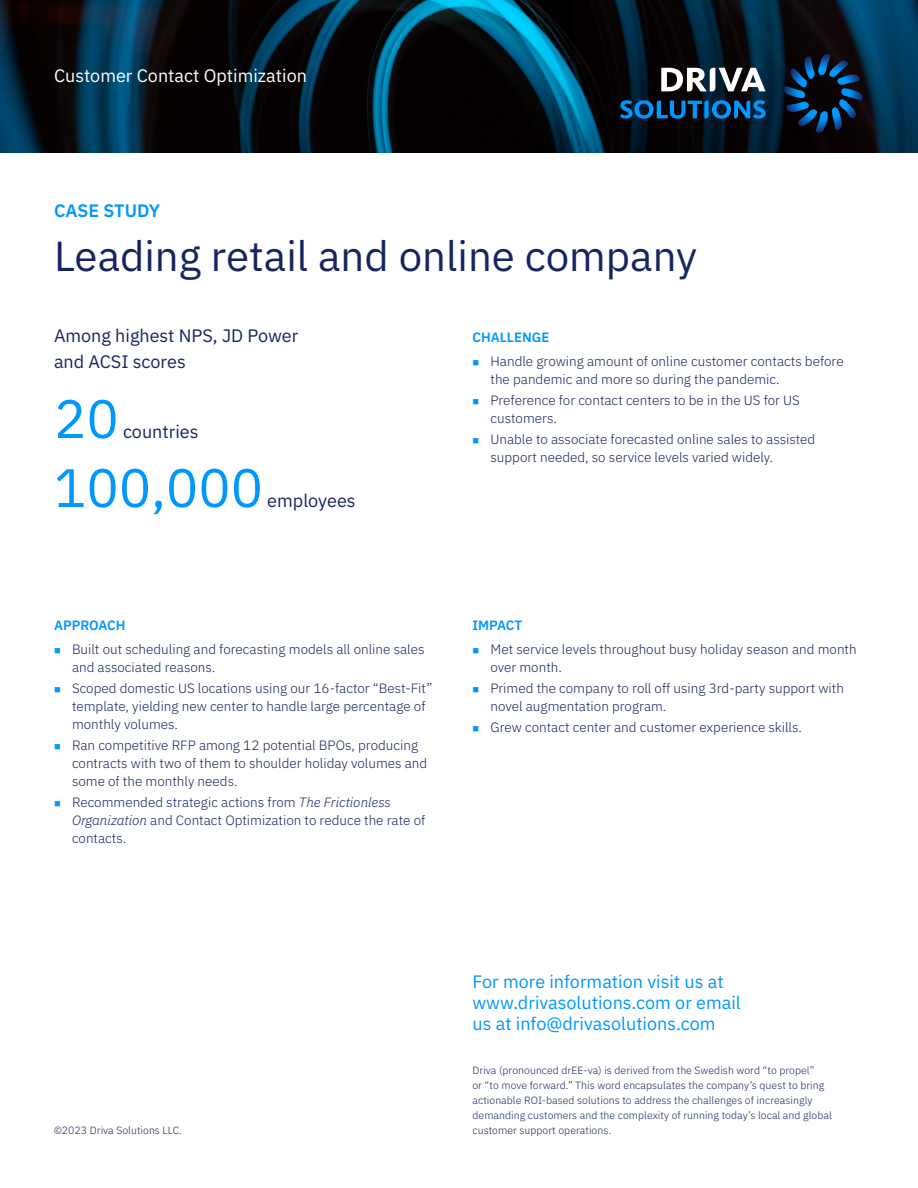
<style>
.page{position:relative;width:918px;height:1188px;background:#fff}
.page>*{position:absolute;margin:0;border:0;box-sizing:border-box;transform-origin:0 0}
.large_text{font:54px "IBM Plex Sans";color:#0097ff}
.t1{font:42px "IBM Plex Sans";color:#17255f}
.CTA{font:18px/21px "IBM Plex Sans";color:#0097ff}
.large_text-2{font:18px/25.5px "IBM Plex Sans";color:#17255f}
.large_text-3{font:18px "IBM Plex Sans";color:#fff}
.t2{font:600 18px "IBM Plex Sans";color:#0097ff}
.t3{font:300 13.5px/18px "IBM Plex Sans";color:#17255f}
.subhead{font:600 13.5px "IBM Plex Sans";color:#0097ff}
.copyright{font:300 10.5px/15px "IBM Plex Sans";letter-spacing:.005em;color:#17255f}
.s1{font-style:italic}
</style>
<div class="page">
<img style="left:0;top:0;width:918px;height:153px">
<svg style="left:661px;top:68px;width:105px;height:23px"></svg>
<svg style="left:620px;top:100px;width:146px;height:19px;background:#024b7f"></svg>
<svg style="left:783px;top:54px;width:81px;height:79px;background:#0a243e"></svg>
<p class="large_text-3" style="left:54px;top:62px;width:255px">Customer Contact Optimization</p>
<p class="t2" style="left:54px;top:196px;width:108px">CASE STUDY</p>
<p class="t1" style="left:54px;top:224px;width:645px">Leading retail and online company</p>
<p class="large_text-2" style="left:54px;top:321px;width:246px">Among highest NPS, JD Power and ACSI scores</p>
<p class="large_text" style="left:54px;top:378px;width:66px">20</p>
<p class="large_text-2" style="left:123px;top:417px;width:77px">countries</p>
<p class="large_text" style="left:54px;top:447px;width:211px">100,000</p>
<p class="large_text-2" style="left:267px;top:486px;width:90px">employees</p>
<p class="subhead" style="left:472px;top:327px;width:79px">CHALLENGE</p>
<p class="t3" style="left:490px;top:351px;width:355px">Handle growing amount of online customer contacts before the pandemic and more so during the pandemic.</p>
<p class="t3" style="left:490px;top:390px;width:311px">Preference for contact centers to be in the US for US customers.</p>
<p class="t3" style="left:490px;top:429px;width:326px">Unable to associate forecasted online sales to assisted support needed, so service levels varied widely.</p>
<p class="subhead" style="left:54px;top:615px;width:73px">APPROACH</p>
<p class="t3" style="left:72px;top:639px;width:354px">Built out scheduling and forecasting models all online sales and associated reasons.</p>
<p class="t3" style="left:72px;top:678px;width:362px">Scoped domestic US locations using our 16-factor “Best-Fit” template, yielding new center to handle large percentage of monthly volumes.</p>
<p class="t3" style="left:72px;top:735px;width:357px">Ran competitive RFP among 12 potential BPOs, producing contracts with two of them to shoulder holiday volumes and some of the monthly needs.</p>
<p class="t3" style="left:72px;top:792px;width:355px">Recommended strategic actions from <span class="s1">The Frictionless<br>Organization</span> and Contact Optimization to reduce the rate of contacts.</p>
<p class="subhead" style="left:472px;top:615px;width:51px">IMPACT</p>
<p class="t3" style="left:490px;top:639px;width:368px">Met service levels throughout busy holiday season and month over month.</p>
<p class="t3" style="left:490px;top:678px;width:355px">Primed the company to roll off using 3rd-party support with novel augmentation program.</p>
<p class="t3" style="left:490px;top:717px;width:313px">Grew contact center and customer experience skills.</p>
<p class="copyright" style="left:54px;top:1122px;width:129px">©2023 Driva Solutions LLC.</p>
<p class="CTA" style="left:472px;top:970px;width:270px">For more information visit us at www.drivasolutions.com or email us at info@drivasolutions.com</p>
<p class="copyright" style="left:472px;top:1062px;width:361px">Driva (pronounced drEE-va) is derived from the Swedish word “to propel”<br>or “to move forward.” This word encapsulates the company’s quest to bring actionable ROI-based solutions to address the challenges of increasingly demanding customers and the complexity of running today’s local and global customer support operations.</p>
</div>
